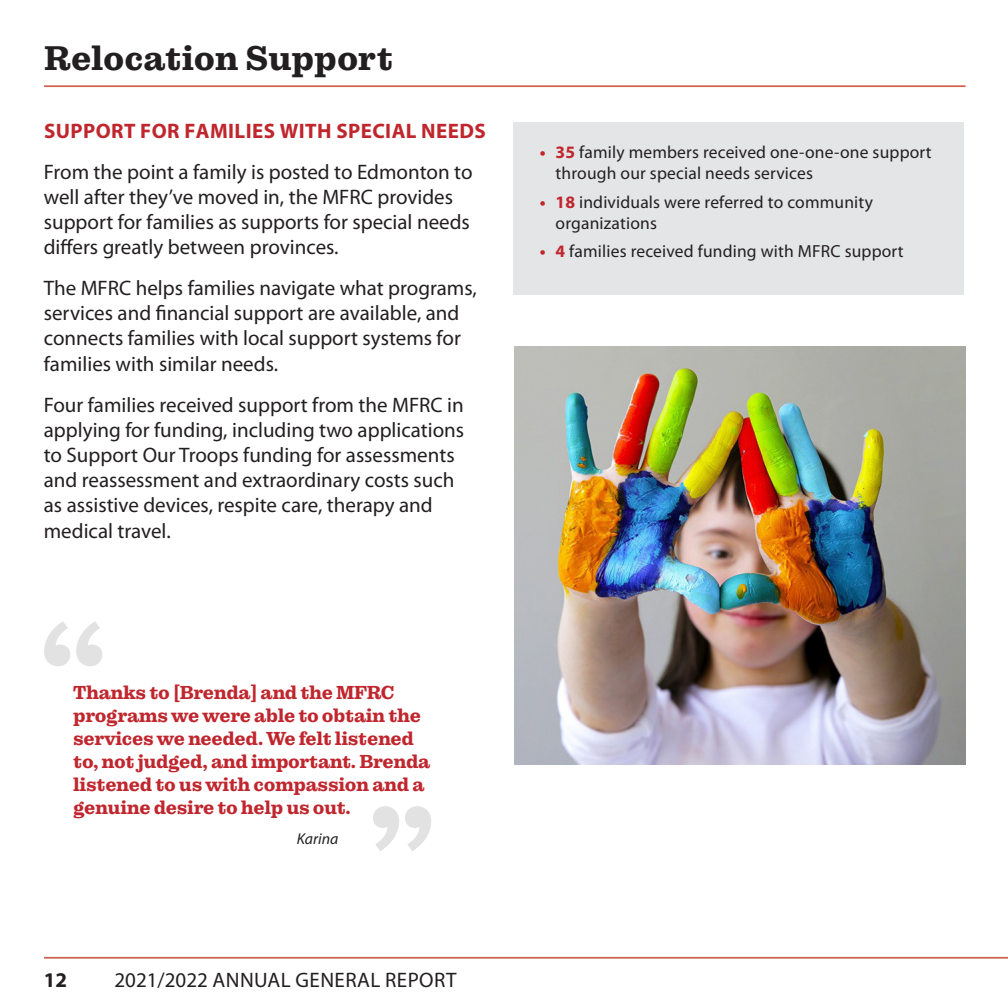
<style>
.page{position:relative;width:1008px;height:1008px;background:#fff}
.page>*{position:absolute;margin:0;border:0;box-sizing:border-box;transform-origin:0 0}
.t1{font:700 35px "Pulpo";letter-spacing:-.01em;color:#231f20}
.t2{font:21px/25.2px "Myriad Pro";color:#231f20}
.t3{font:700 21px "Myriad Pro";letter-spacing:.02em;color:#c0262d}
.t4{font:21px "Myriad Pro";letter-spacing:.02em;color:#231f20}
.t5{font:700 21px "Myriad Pro";color:#231f20}
.t6{font:700 19.25px/23.1px "Pulpo";letter-spacing:-.02em;color:#c0262d}
.t7{font:17.5px/21px "Myriad Pro";letter-spacing:.01em;color:#231f20}
.t8{font:italic 15.75px "Myriad Pro";color:#231f20}
.s1{font-weight:700;color:#c0262d}
</style>
<div class="page">
<div style="left:513px;top:122px;width:451px;height:172px;background:#e4e5e7"></div>
<hr style="left:44px;top:85px;width:922px;height:2px;background:#cd624d">
<img style="left:515px;top:346px;width:451px;height:418px">
<svg style="left:44px;top:621px;width:58px;height:45px"></svg>
<svg style="left:373px;top:806px;width:58px;height:45px"></svg>
<hr style="left:44px;top:957px;width:964px;height:2px;background:#cd624d">
<p class="t1" style="left:44px;top:38px;width:351px">Relocation Support</p>
<p class="t3" style="left:44px;top:117px;width:443px">SUPPORT FOR FAMILIES WITH SPECIAL NEEDS</p>
<p class="t2" style="left:44px;top:159px;width:430px">From the point a family is posted to Edmonton to well after they’ve moved in, the MFRC provides support for families as supports for special needs differs greatly between provinces.</p>
<p class="t2" style="left:44px;top:275px;width:435px">The MFRC helps families navigate what programs, services and financial support are available, and connects families with local support systems for families with similar needs.</p>
<p class="t2" style="left:44px;top:392px;width:422px">Four families received support from the MFRC in applying for funding, including two applications to Support Our Troops funding for assessments and reassessment and extraordinary costs such as assistive devices, respite care, therapy and medical travel.</p>
<p class="t7" style="left:556px;top:141px;width:378px;text-indent:-16px"><span class="s1">• 35</span> family members received one-one-one support through our special needs services</p>
<p class="t7" style="left:556px;top:191px;width:319px;text-indent:-16px"><span class="s1">• 18</span> individuals were referred to community organizations</p>
<p class="t7" style="left:540px;top:241px;width:365px"><span class="s1">• 4</span> families received funding with MFRC support</p>
<p class="t6" style="left:73px;top:681px;width:359px">Thanks to [Brenda] and the MFRC programs we were able to obtain the services we needed. We felt listened to, not judged, and important. Brenda listened to us with compassion and a genuine desire to help us out.</p>
<p class="t8" style="left:297px;top:829px;width:43px">Karina</p>
<p class="t5" style="left:44px;top:966px;width:25px">12</p>
<p class="t4" style="left:115px;top:967px;width:344px">2021/2022 ANNUAL GENERAL REPORT</p>
</div>
